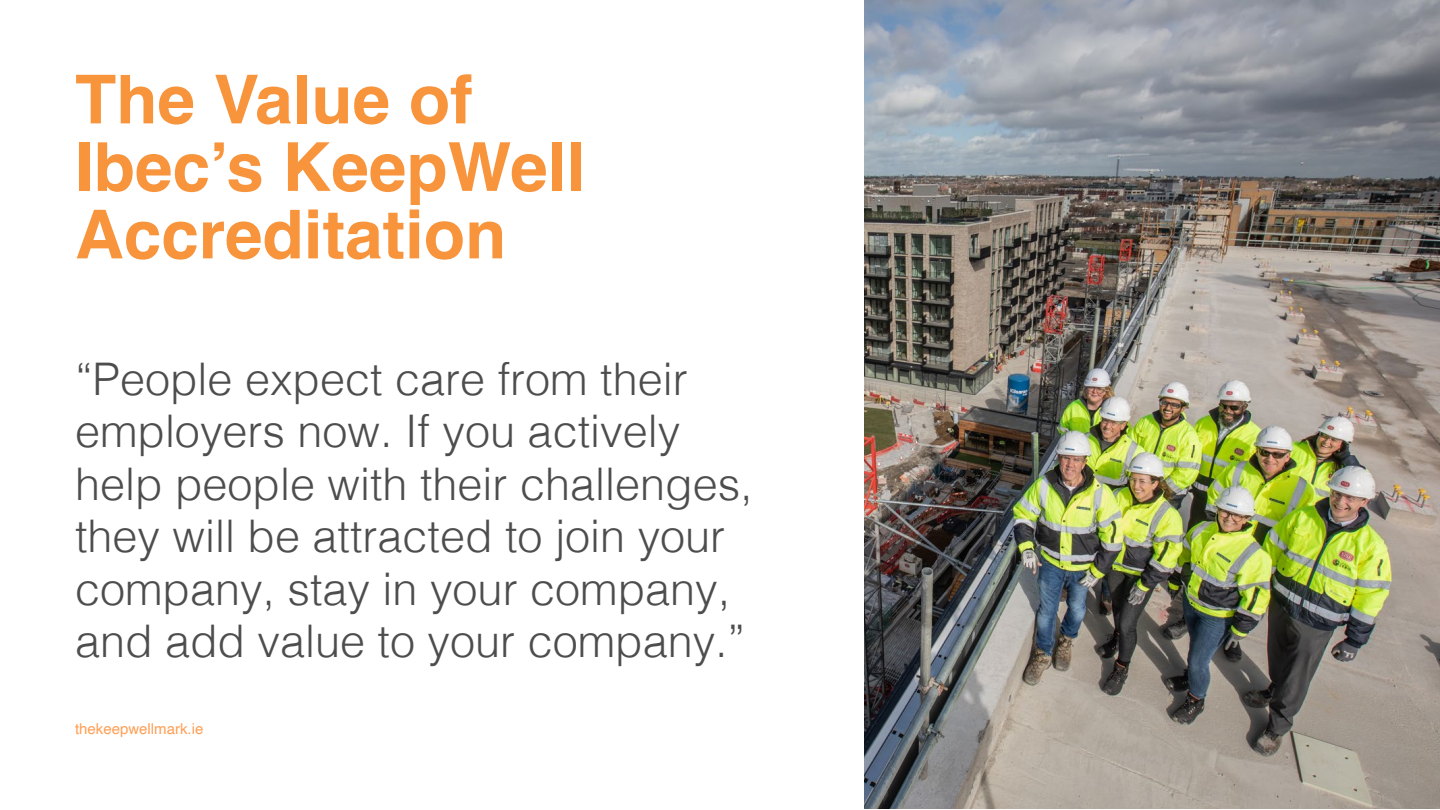
<style>
.page{position:relative;width:1440px;height:810px;background:#fff}
.page>*{position:absolute;margin:0;border:0;box-sizing:border-box;transform-origin:0 0}
.t1{font:700 67.5px/67.5px "Helvetica";color:#f7943c}
.t2{font:300 45px/52.5px "Helvetica";color:#4d4d4d}
.t3{font:15px "Helvetica";color:#ff9f55}
</style>
<div class="page">
<img style="left:864px;top:0;width:576px;height:809px">
<h1 class="t1" style="left:75px;top:73px;width:512px">The Value of<br>Ibec’s KeepWell<br>Accreditation</h1>
<p class="t2" style="left:75px;top:349px;width:679px">“People expect care from their employers now. If you actively help people with their challenges, they will be attracted to join your company, stay in your company, and add value to your company.”</p>
<p class="t3" style="left:75px;top:717px;width:130px">thekeepwellmark.ie</p>
</div>
